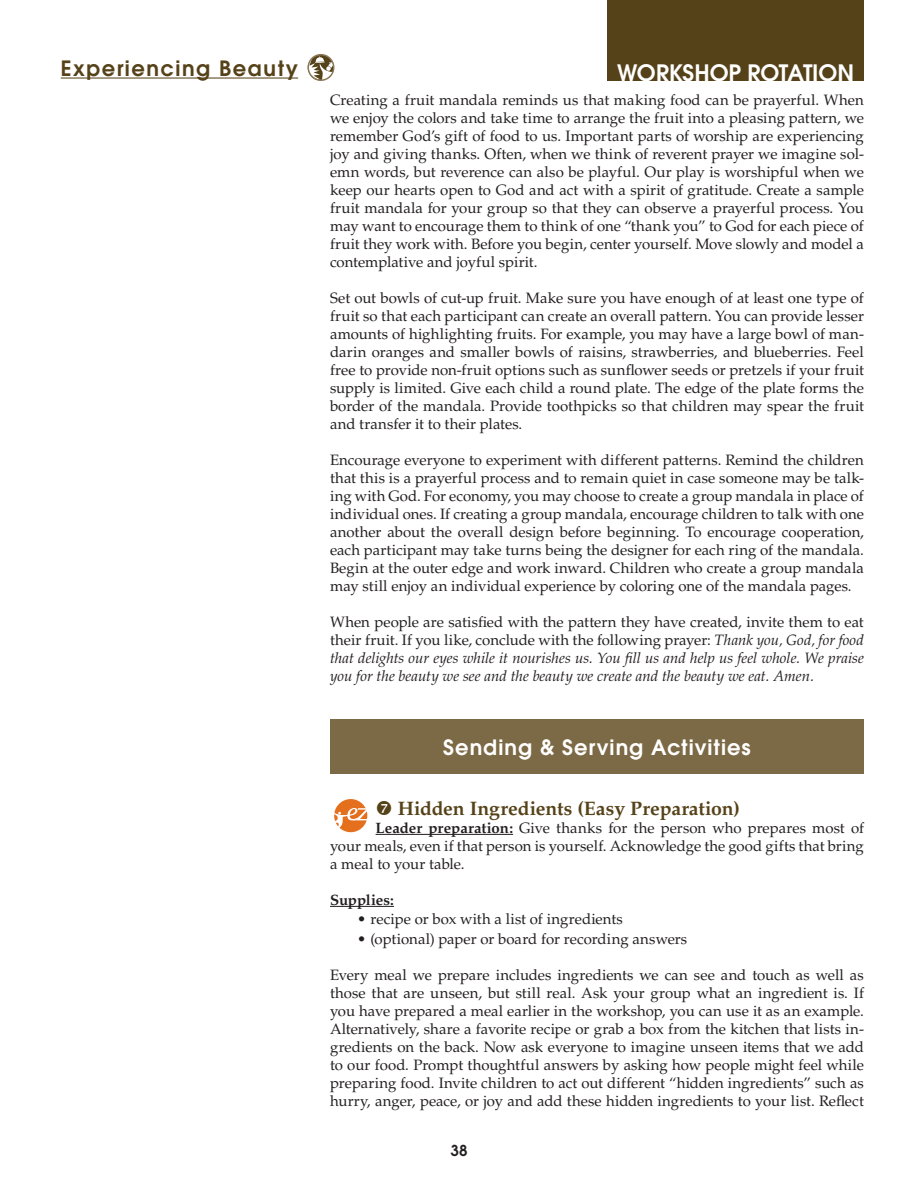
<style>
.page{position:relative;width:918px;height:1188px;background:#fff}
.page>*{position:absolute;margin:0;border:0;box-sizing:border-box;transform-origin:0 0}
.t1{font:600 22.5px "Avant Garde";letter-spacing:-.005em;color:#fff}
.t2{font:600 21px "Avant Garde";letter-spacing:.045em;color:#fff}
.t3{font:600 21px "Avant Garde";letter-spacing:.075em;color:#564218}
.t4{font:700 19.5px "Palatino LT Std";color:#564218}
.t5{font:15px/18px "Palatino LT Std";color:#231f20;text-align:justify}
.t6{font:italic 15px/18px "Palatino LT Std";color:#231f20;text-align:justify}
.t7{font:700 15px "Palatino LT Std";letter-spacing:-.01em;color:#231f20}
.t8{font:600 15px "Avant Garde";color:#231f20}
.s1{font-style:normal}
.s2{font-weight:700}
</style>
<div class="page">
<hr style="left:61px;top:78px;width:237px;height:1px;background:#564218">
<div style="left:608px;top:0;width:256px;height:81px;background:#564218"></div>
<svg style="left:310px;top:54px;width:24px;height:27px"></svg>
<div style="left:307px;top:54px;width:27px;height:27px;border:2px solid #8b7959;border-radius:50%"></div>
<hr style="left:376px;top:834px;width:137px;height:1px;background:#231f20">
<hr style="left:330px;top:906px;width:64px;height:1px;background:#231f20">
<div style="left:330px;top:719px;width:534px;height:55px;background:#7c6945"></div>
<div style="left:334px;top:799px;width:33px;height:33px;background:#e4701e;border-radius:50%"></div>
<svg style="left:334px;top:808px;width:34px;height:22px"></svg>
<h2 class="t3" style="left:61px;top:54px;width:239px">Experiencing Beauty</h2>
<h1 class="t1" style="left:617px;top:58px;width:239px">Workshop Rotation</h1>
<p class="t5" style="left:330px;top:92px;width:536px">Creating a fruit mandala reminds us that making food can be prayerful. When we enjoy the colors and take time to arrange the fruit into a pleasing pattern, we remember God’s gift of food to us. Important parts of worship are experiencing joy and giving thanks. Often, when we think of reverent prayer we imagine sol&shy;emn words, but reverence can also be playful. Our play is worshipful when we keep our hearts open to God and act with a spirit of gratitude. Create a sample fruit mandala for your group so that they can observe a prayerful process. You may want to encourage them to think of one “thank you” to God for each piece of fruit they work with. Before you begin, center yourself. Move slowly and model a contemplative and joyful spirit.</p>
<p class="t5" style="left:330px;top:290px;width:535px">Set out bowls of cut-up fruit. Make sure you have enough of at least one type of fruit so that each participant can create an overall pattern. You can provide lesser amounts of highlighting fruits. For example, you may have a large bowl of man&shy;darin oranges and smaller bowls of raisins, strawberries, and blueberries. Feel free to provide non-fruit options such as sunflower seeds or pretzels if your fruit supply is limited. Give each child a round plate. The edge of the plate forms the border of the mandala. Provide toothpicks so that children may spear the fruit and transfer it to their plates.</p>
<p class="t5" style="left:330px;top:452px;width:536px">Encourage everyone to experiment with different patterns. Remind the children that this is a prayerful process and to remain quiet in case someone may be talk&shy;ing with God. For economy, you may choose to create a group mandala in place of individual ones. If creating a group mandala, encourage children to talk with one another about the overall design before beginning. To encourage cooperation, each participant may take turns being the designer for each ring of the mandala.<br>Begin at the outer edge and work inward. Children who create a group mandala may still enjoy an individual experience by coloring one of the mandala pages.</p>
<p class="t6" style="left:330px;top:614px;width:535px"><span class="s1">When people are satisfied with the pattern they have created, invite them to eat their fruit. If you like, conclude with the following prayer:</span> Thank you, God, for food that delights our eyes while it nourishes us. You fill us and help us feel whole. We praise you for the beauty we see and the beauty we create and the beauty we eat. Amen.</p>
<h2 class="t2" style="left:443px;top:733px;width:309px">Sending &amp; Serving Activities</h2>
<h3 class="t4" style="left:398px;top:797px;width:344px">Hidden Ingredients (Easy Preparation)</h3>
<p class="t5" style="left:330px;top:819px;width:536px;text-indent:46px"><span class="s2">Leader preparation:</span> Give thanks for the person who prepares most of your meals, even if that person is yourself. Acknowledge the good gifts that bring a meal to your table.</p>
<p class="t7" style="left:330px;top:891px;width:65px">Supplies:</p>
<p class="t5" style="left:357px;top:911px;width:267px">• recipe or box with a list of ingredients</p>
<p class="t5" style="left:357px;top:930px;width:332px">• (optional) paper or board for recording answers</p>
<p class="t5" style="left:330px;top:966px;width:536px">Every meal we prepare includes ingredients we can see and touch as well as those that are unseen, but still real. Ask your group what an ingredient is. If you have prepared a meal earlier in the workshop, you can use it as an example.<br>Alternatively, share a favorite recipe or grab a box from the kitchen that lists in&shy;gredients on the back. Now ask everyone to imagine unseen items that we add to our food. Prompt thoughtful answers by asking how people might feel while preparing food. Invite children to act out different “hidden ingredients” such as hurry, anger, peace, or joy and add these hidden ingredients to your list. Reflect</p>
<p class="t8" style="left:450px;top:1141px;width:19px">38</p>
</div>
